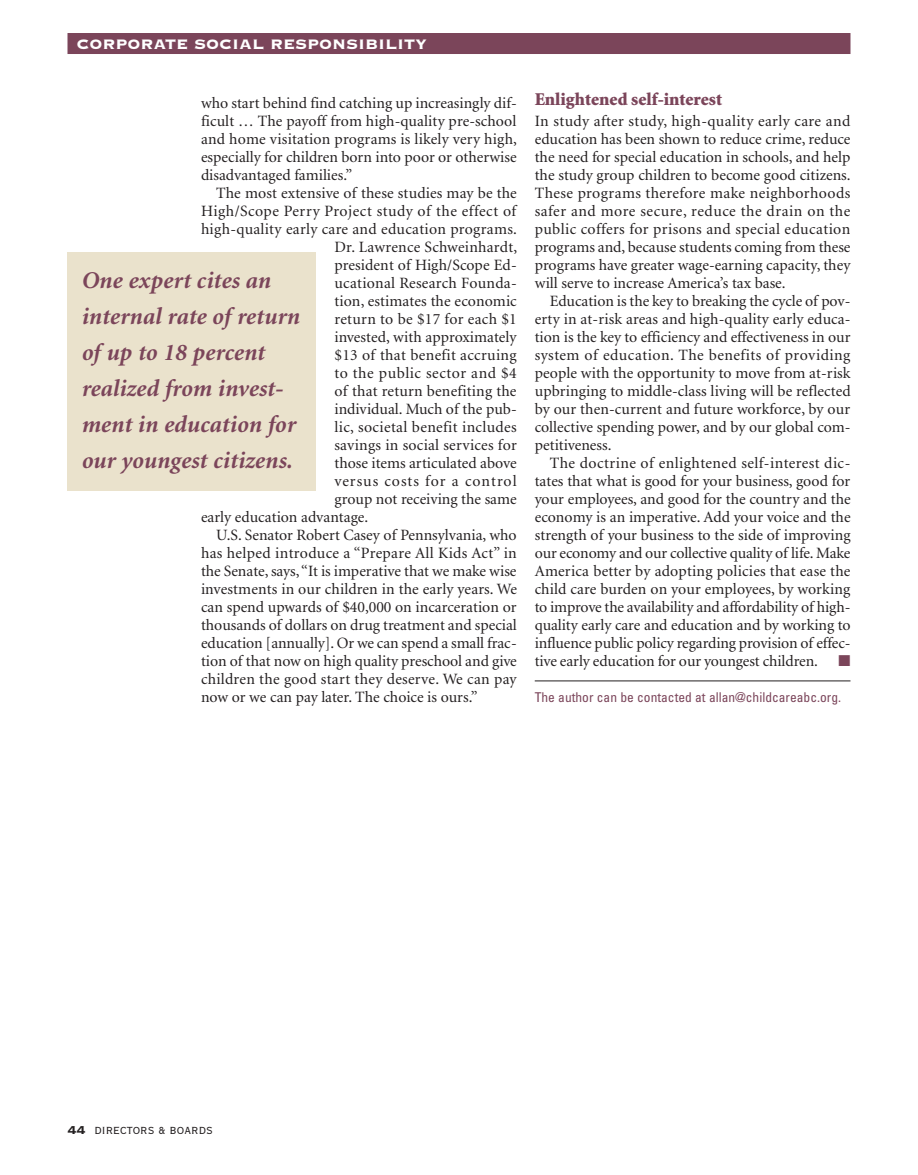
<style>
.page{position:relative;width:918px;height:1175px;background:#fff}
.page>*{position:absolute;margin:0;border:0;box-sizing:border-box;transform-origin:0 0}
.t1{font:italic 700 24px/36px "Minion";color:#7b455a}
.t2{font:18px "Copperplate Thirty Three BC";color:#fff}
.t3{font:900 18px "Minion";color:#7b455a}
.t4{font:15.75px/18px "Minion";color:#231f20;text-align:justify}
.t5{font:15.75px "Minion";letter-spacing:.02em;color:#231f20}
.t6{font:15.75px "Minion";letter-spacing:.03em;color:#231f20}
.t7{font:15.75px "Minion";letter-spacing:.035em;color:#231f20}
.t8{font:15.75px "Minion";letter-spacing:.06em;color:#231f20}
.t9{font:15.75px "Zapf Dingbats ITC";color:#7b455a}
.t10{font:condensed 13.5px "Univers";color:#7b455a}
.t11{font:13.5px "Copperplate Twenty Nine BC";color:#231f20}
.s1{font-family:"Copperplate Thirty Three BC";font-size:15px}
</style>
<div class="page">
<div style="left:68px;top:33px;width:782px;height:21px;background:#7b455a"></div>
<hr style="left:535px;top:680px;width:315px;height:1px;background:#231f20">
<div style="left:68px;top:252px;width:248px;height:238px;background:#eae2cc"></div>
<p class="t2" style="left:76px;top:35px;width:352px">Corporate Social Responsibility</p>
<p class="t4" style="left:201px;top:95px;width:318px">who start behind find catching up increasingly dif&shy;ficult … The payoff from high-quality pre-school and home visitation programs is likely very high, especially for children born into poor or otherwise disadvantaged families.”</p>
<p class="t4" style="left:216px;top:185px;width:302px">The most extensive of these studies may be the</p>
<p class="t6" style="left:201px;top:203px;width:317px">High/Scope Perry Project study of the effect of</p>
<p class="t4" style="left:201px;top:221px;width:318px">high-quality early care and education programs.</p>
<p class="t4" style="left:334px;top:239px;width:184px">Dr. Lawrence Schweinhardt,</p>
<p class="t4" style="left:334px;top:257px;width:184px">president of High/Scope Ed-</p>
<p class="t4" style="left:334px;top:275px;width:184px">ucational Research Founda-</p>
<p class="t4" style="left:334px;top:293px;width:184px">tion, estimates the economic</p>
<p class="t4" style="left:334px;top:311px;width:184px">return to be $17 for each $1</p>
<p class="t4" style="left:334px;top:329px;width:184px">invested, with approximately</p>
<p class="t5" style="left:334px;top:347px;width:184px">$13 of that benefit accruing</p>
<p class="t7" style="left:334px;top:365px;width:184px">to the public sector and $4</p>
<p class="t4" style="left:334px;top:383px;width:184px">of that return benefiting the</p>
<p class="t4" style="left:334px;top:401px;width:184px">individual. Much of the pub-</p>
<p class="t5" style="left:334px;top:419px;width:184px">lic, societal benefit includes</p>
<p class="t4" style="left:334px;top:437px;width:184px">savings in social services for</p>
<p class="t4" style="left:334px;top:455px;width:184px">those items articulated above</p>
<p class="t8" style="left:334px;top:473px;width:184px">versus costs for a control</p>
<p class="t4" style="left:334px;top:491px;width:184px">group not receiving the same</p>
<p class="t4" style="left:201px;top:509px;width:169px">early education advantage.</p>
<p class="t4" style="left:216px;top:527px;width:302px">U.S. Senator Robert Casey of Pennsylvania, who</p>
<p class="t5" style="left:201px;top:545px;width:317px">has helped introduce a “Prepare All Kids Act” in</p>
<p class="t4" style="left:201px;top:563px;width:317px">the Senate, says, “It is imperative that we make wise</p>
<p class="t4" style="left:201px;top:581px;width:317px">investments in our children in the early years. We</p>
<p class="t4" style="left:201px;top:599px;width:317px">can spend upwards of $40,000 on incarceration or</p>
<p class="t4" style="left:201px;top:617px;width:317px">thousands of dollars on drug treatment and special</p>
<p class="t4" style="left:201px;top:635px;width:317px">education [annually]. Or we can spend a small frac-</p>
<p class="t4" style="left:201px;top:653px;width:317px">tion of that now on high quality preschool and give</p>
<p class="t4" style="left:201px;top:671px;width:317px">children the good start they deserve. We can pay</p>
<p class="t4" style="left:201px;top:689px;width:278px">now or we can pay later. The choice is ours.”</p>
<h1 class="t1" style="left:81px;top:263px;width:220px">One expert cites an internal rate of return of up to 18 percent realized from invest&shy;ment in education for our youngest citizens.</h1>
<p class="t3" style="left:535px;top:90px;width:189px">Enlightened self-interest</p>
<p class="t4" style="left:535px;top:113px;width:317px">In study after study, high-quality early care and education has been shown to reduce crime, reduce the need for special education in schools, and help the study group children to become good citizens.<br>These programs therefore make neighborhoods safer and more secure, reduce the drain on the public coffers for prisons and special education programs and, because students coming from these programs have greater wage-earning capacity, they will serve to increase America’s tax base.</p>
<p class="t4" style="left:535px;top:293px;width:317px;text-indent:15px">Education is the key to breaking the cycle of pov&shy;erty in at-risk areas and high-quality early educa&shy;tion is the key to efficiency and effectiveness in our system of education. The benefits of providing people with the opportunity to move from at-risk upbringing to middle-class living will be reflected by our then-current and future workforce, by our collective spending power, and by our global com&shy;petitiveness.</p>
<p class="t4" style="left:535px;top:455px;width:317px;text-indent:15px">The doctrine of enlightened self-interest dic&shy;tates that what is good for your business, good for your employees, and good for the country and the economy is an imperative. Add your voice and the strength of your business to the side of improving our economy and our collective quality of life. Make America better by adopting policies that ease the child care burden on your employees, by working to improve the availability and affordability of high&shy;quality early care and education and by working to influence public policy regarding provision of effec&shy;tive early education for our youngest children.</p>
<p class="t9" style="left:839px;top:653px;width:13px">■</p>
<p class="t10" style="left:535px;top:689px;width:308px">The author can be contacted at allan@childcareabc.org.</p>
<p class="t11" style="left:68px;top:1124px;width:147px"><span class="s1">44</span> directors &amp; boards</p>
</div>
